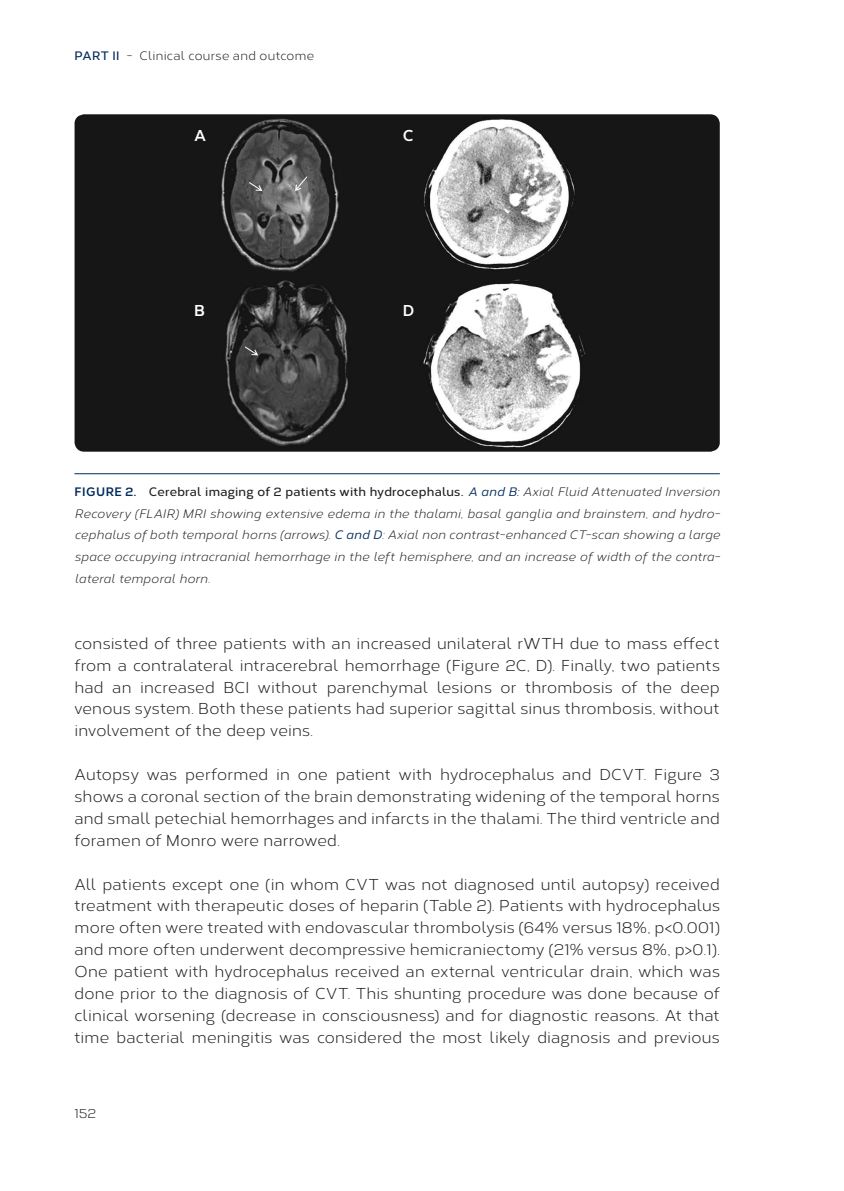
<style>
.page{position:relative;width:844px;height:1191px;background:#fff}
.page>*{position:absolute;margin:0;border:0;box-sizing:border-box;transform-origin:0 0}
.t1{font:15.75px/21.9px "Corbert";letter-spacing:.01em;color:#231f20;text-align:justify}
.t2{font:700 15.75px "Corbert";color:#fff}
.t3{font:13.12px "Corbert";color:#231f20}
.t4{font:italic 12.25px/21.9px "Corbert";letter-spacing:.02em;color:#231f20;text-align:justify}
.t5{font:12.25px "Corbert";letter-spacing:.025em;color:#231f20}
.s1{font-weight:600;color:#002b5c}
.s2{font-weight:700;font-style:normal;color:#002b5c}
.s3{font-weight:600;font-style:normal}
.s4{font-weight:500;color:#002b5c}
</style>
<div class="page">
<img style="left:75px;top:114px;width:644px;height:338px">
<hr style="left:74px;top:473px;width:645px;height:1px;background:#002b5c">
<p class="t5" style="left:74px;top:47px;width:241px"><span class="s1">PART II</span> - Clinical course and outcome</p>
<p class="t2" style="left:194px;top:123px;width:14px">A</p>
<p class="t2" style="left:402px;top:123px;width:12px">C</p>
<p class="t2" style="left:194px;top:298px;width:12px">B</p>
<p class="t2" style="left:402px;top:298px;width:13px">D</p>
<p class="t4" style="left:74px;top:480px;width:647px"><span class="s2">FIGURE 2.</span> <span class="s3">Cerebral imaging of 2 patients with hydrocephalus.</span> <span class="s4">A and B:</span> Axial Fluid Attenuated Inversion Recovery (FLAIR) MRI showing extensive edema in the thalami, basal ganglia and brainstem, and hydro&shy;cephalus of both temporal horns (arrows). <span class="s4">C and D</span>: Axial non contrast-enhanced CT-scan showing a large space occupying intracranial hemorrhage in the left hemisphere, and an increase of width of the contra&shy;lateral temporal horn.</p>
<p class="t1" style="left:74px;top:631px;width:646px">consisted of three patients with an increased unilateral rWTH due to mass effect from a contralateral intracerebral hemorrhage (Figure 2C, D). Finally, two patients had an increased BCI without parenchymal lesions or thrombosis of the deep venous system. Both these patients had superior sagittal sinus thrombosis, without involvement of the deep veins.</p>
<p class="t1" style="left:74px;top:763px;width:646px">Autopsy was performed in one patient with hydrocephalus and DCVT. Figure 3 shows a coronal section of the brain demonstrating widening of the temporal horns and small petechial hemorrhages and infarcts in the thalami. The third ventricle and foramen of Monro were narrowed.</p>
<p class="t1" style="left:74px;top:872px;width:646px">All patients except one (in whom CVT was not diagnosed until autopsy) received treatment with therapeutic doses of heparin (Table 2). Patients with hydrocephalus more often were treated with endovascular thrombolysis (64% versus 18%, p&lt;0.001) and more often underwent decompressive hemicraniectomy (21% versus 8%, p&gt;0.1).<br>One patient with hydrocephalus received an external ventricular drain, which was done prior to the diagnosis of CVT. This shunting procedure was done because of clinical worsening (decrease in consciousness) and for diagnostic reasons. At that time bacterial meningitis was considered the most likely diagnosis and previous</p>
<p class="t3" style="left:74px;top:1103px;width:23px">152</p>
</div>
